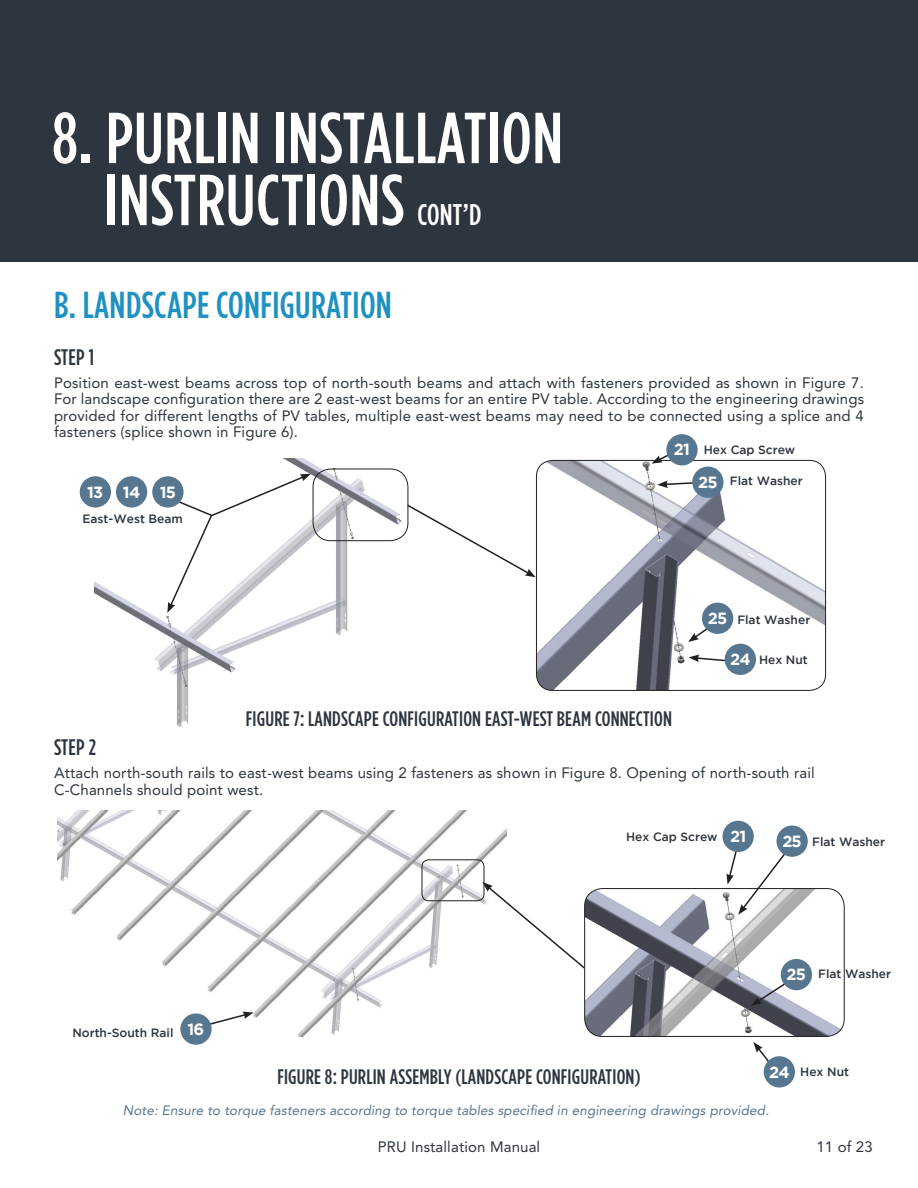
<style>
.page{position:relative;width:918px;height:1188px;background:#fff}
.page>*{position:absolute;margin:0;border:0;box-sizing:border-box;transform-origin:0 0}
.t1{font:500 72px/61.9px "Gotham Condensed";letter-spacing:.01em;color:#fff}
.t2{font:500 37.5px "Gotham Condensed";letter-spacing:.01em;color:#1f91c1}
.t3{font:500 30px "Gotham Condensed";color:#fff}
.t4{font:500 22.5px "Gotham Condensed";color:#2d353f}
.t5{font:500 21px "Gotham Condensed";letter-spacing:.01em;color:#2d353f}
.t6{font:700 16.2px "Gotham";letter-spacing:-.05em;color:#fff}
.t7{font:15px/16.5px "Avenir LT Std";letter-spacing:.01em;color:#2d353f;text-align:justify}
.t8{font:italic 13.5px "Avenir LT Std";letter-spacing:.01em;color:#57768f}
.t9{font:500 12px "Gotham";color:#2d353f}
</style>
<div class="page">
<div style="left:0;top:0;width:918px;height:261px;background:#2d353f"></div>
<img style="left:94px;top:458px;width:315px;height:268px">
<svg style="left:406px;top:503px;width:130px;height:74px"></svg>
<svg style="left:167px;top:474px;width:144px;height:139px"></svg>
<img style="left:536px;top:461px;width:290px;height:229px">
<div style="left:536px;top:460px;width:290px;height:231px;border:1px solid #231f20;border-radius:16px"></div>
<div style="left:313px;top:469px;width:95px;height:72px;border:1px solid #231f20;border-radius:18px"></div>
<img style="left:58px;top:811px;width:448px;height:226px">
<svg style="left:482px;top:882px;width:103px;height:93px"></svg>
<svg style="left:200px;top:1012px;width:54px;height:16px"></svg>
<svg style="left:688px;top:614px;width:39px;height:28px"></svg>
<svg style="left:652px;top:453px;width:41px;height:11px"></svg>
<svg style="left:657px;top:480px;width:36px;height:8px"></svg>
<svg style="left:689px;top:654px;width:37px;height:9px"></svg>
<img style="left:585px;top:889px;width:259px;height:147px">
<div style="left:584px;top:888px;width:261px;height:149px;border:1px solid #231f20;border-radius:18px"></div>
<div style="left:422px;top:859px;width:62px;height:42px;border:1px solid #231f20;border-radius:7px"></div>
<div style="left:152px;top:476px;width:32px;height:32px;background:#57768f;border-radius:50%"></div>
<div style="left:116px;top:476px;width:31px;height:32px;background:#57768f;border-radius:50%"></div>
<div style="left:80px;top:476px;width:31px;height:32px;background:#57768f;border-radius:50%"></div>
<div style="left:666px;top:434px;width:32px;height:31px;background:#57768f;border-radius:50%"></div>
<div style="left:692px;top:467px;width:32px;height:31px;background:#57768f;border-radius:50%"></div>
<div style="left:180px;top:1013px;width:32px;height:32px;background:#57768f;border-radius:50%"></div>
<div style="left:723px;top:821px;width:31px;height:31px;background:#57768f;border-radius:50%"></div>
<svg style="left:726px;top:841px;width:67px;height:74px"></svg>
<svg style="left:751px;top:975px;width:47px;height:31px"></svg>
<svg style="left:753px;top:1042px;width:34px;height:43px"></svg>
<div style="left:777px;top:826px;width:31px;height:31px;background:#57768f;border-radius:50%"></div>
<div style="left:781px;top:959px;width:31px;height:31px;background:#57768f;border-radius:50%"></div>
<div style="left:764px;top:1056px;width:31px;height:32px;background:#57768f;border-radius:50%"></div>
<div style="left:702px;top:603px;width:31px;height:31px;background:#57768f;border-radius:50%"></div>
<div style="left:725px;top:644px;width:31px;height:31px;background:#57768f;border-radius:50%"></div>
<h1 class="t1" style="left:105px;top:105px;width:460px;text-indent:-52px">8. PURLIN INSTALLATION<br>INSTRUCTIONS</h1>
<h3 class="t3" style="left:417px;top:198px;width:65px">CONT’D</h3>
<h2 class="t2" style="left:54px;top:284px;width:339px">B. LANDSCAPE CONFIGURATION</h2>
<h3 class="t4" style="left:54px;top:344px;width:42px">STEP 1</h3>
<p class="t7" style="left:54px;top:374px;width:812px">Position east-west beams across top of north-south beams and attach with fasteners provided as shown in Figure 7.<br>For landscape configuration there are 2 east-west beams for an entire PV table. According to the engineering drawings provided for different lengths of PV tables, multiple east-west beams may need to be connected using a splice and 4 fasteners (splice shown in Figure 6).</p>
<p class="t6" style="left:87px;top:482px;width:90px">13 14 15</p>
<p class="t9" style="left:82px;top:512px;width:102px">East-West Beam</p>
<p class="t6" style="left:674px;top:440px;width:18px">21</p>
<p class="t9" style="left:704px;top:443px;width:93px">Hex Cap Screw</p>
<p class="t9" style="left:730px;top:474px;width:74px">Flat Washer</p>
<p class="t6" style="left:698px;top:473px;width:21px">25</p>
<h3 class="t5" style="left:246px;top:707px;width:428px">FIGURE 7: LANDSCAPE CONFIGURATION EAST-WEST BEAM CONNECTION</h3>
<p class="t6" style="left:708px;top:609px;width:21px">25</p>
<p class="t9" style="left:737px;top:613px;width:74px">Flat Washer</p>
<p class="t9" style="left:759px;top:653px;width:50px">Hex Nut</p>
<p class="t6" style="left:730px;top:650px;width:22px">24</p>
<h3 class="t4" style="left:54px;top:735px;width:44px">STEP 2</h3>
<p class="t7" style="left:54px;top:765px;width:762px">Attach north-south rails to east-west beams using 2 fasteners as shown in Figure 8. Opening of north-south rail<br>C-Channels should point west.</p>
<p class="t6" style="left:730px;top:827px;width:18px">21</p>
<p class="t6" style="left:782px;top:832px;width:21px">25</p>
<p class="t9" style="left:626px;top:830px;width:93px">Hex Cap Screw</p>
<p class="t9" style="left:812px;top:834px;width:74px">Flat Washer</p>
<p class="t9" style="left:72px;top:1026px;width:103px">North-South Rail</p>
<p class="t6" style="left:188px;top:1020px;width:18px">16</p>
<h3 class="t5" style="left:277px;top:1065px;width:365px">FIGURE 8: PURLIN ASSEMBLY (LANDSCAPE CONFIGURATION)</h3>
<p class="t6" style="left:787px;top:965px;width:21px">25</p>
<p class="t9" style="left:818px;top:966px;width:74px">Flat Washer</p>
<p class="t6" style="left:769px;top:1062px;width:22px">24</p>
<p class="t9" style="left:800px;top:1065px;width:50px">Hex Nut</p>
<p class="t8" style="left:123px;top:1103px;width:648px">Note: Ensure to torque fasteners according to torque tables specified in engineering drawings provided.</p>
<p class="t7" style="left:378px;top:1139px;width:164px">PRU Installation Manual</p>
<p class="t7" style="left:816px;top:1139px;width:58px">11 of 23</p>
</div>
